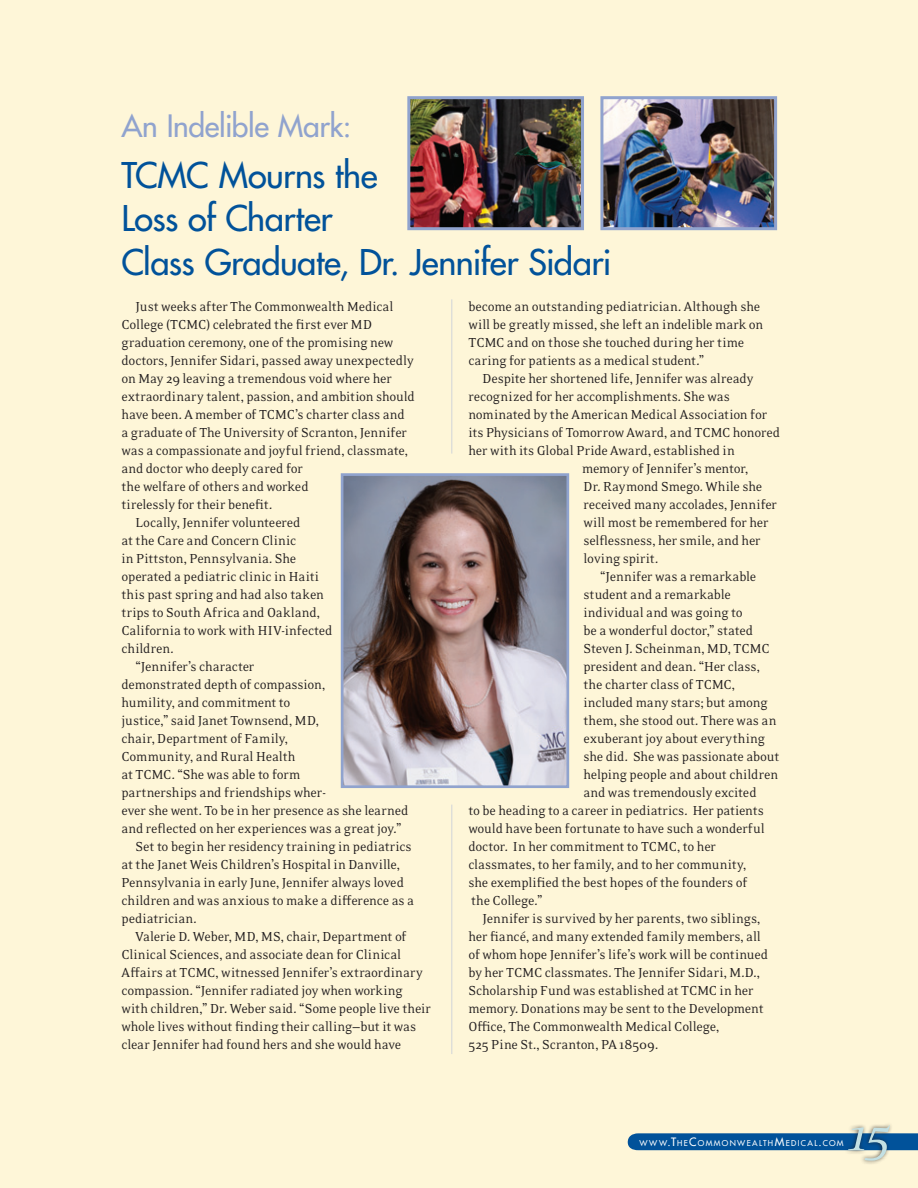
<style>
.page{position:relative;width:918px;height:1188px;background:#fef6d8}
.page>*{position:absolute;margin:0;border:0;box-sizing:border-box;transform-origin:0 0}
.t1{font:italic 52.5px "Eidetic Neo";color:#c3e0e3}
.t2{font:34.5px/43.5px "Futura";letter-spacing:-.015em;color:#01529a}
.t3{font:30px "Futura";letter-spacing:-.015em;color:#90a3ce}
.t4{font:15px/18px "Eidetic Neo";letter-spacing:-.01em;color:#231f20;scale:.95 1}
.t5{font:7.8px "Futura";letter-spacing:.17em;color:#fff}
.s1{font-size:11.25px}
</style>
<div class="page">
<div style="left:628px;top:1133px;width:290px;height:17px;background:#01529a"></div>
<div style="left:844px;top:1121px;width:50px;height:44px;background:#231f20;opacity:.75"></div>
<hr style="left:451px;top:299px;width:1px;height:155px;background:#d0d4d8">
<hr style="left:451px;top:805px;width:1px;height:249px;background:#d0d4d8">
<img style="left:345px;top:477px;width:220px;height:307px">
<div style="left:341px;top:473px;width:228px;height:315px;border:3px solid #90a3ce"></div>
<img style="left:411px;top:100px;width:169px;height:126px">
<div style="left:407px;top:96px;width:177px;height:134px;border:3px solid #90a3ce"></div>
<img style="left:604px;top:100px;width:169px;height:126px">
<div style="left:600px;top:96px;width:177px;height:134px;border:3px solid #90a3ce"></div>
<p class="t3" style="left:122px;top:107px;width:231px">An Indelible Mark:</p>
<p class="t2" style="left:122px;top:153px;width:492px">TCMC Mourns the<br>Loss of Charter<br>Class Graduate, Dr. Jennifer Sidari</p>
<p class="t4" style="left:122px;top:298px;width:310px;text-indent:14px">Just weeks after The Commonwealth Medical College (TCMC) celebrated the first ever MD graduation ceremony, one of the promising new doctors, Jennifer Sidari, passed away unexpectedly on May 29 leaving a tremendous void where her extraordinary talent, passion, and ambition should have been. A member of TCMC’s charter class and a graduate of The University of Scranton, Jennifer was a compassionate and joyful friend, classmate, and doctor who deeply cared for<br>the welfare of others and worked<br>tirelessly for their benefit.</p>
<p class="t4" style="left:122px;top:514px;width:224px;text-indent:14px">Locally, Jennifer volunteered<br>at the Care and Concern Clinic<br>in Pittston, Pennsylvania. She operated a pediatric clinic in Haiti this past spring and had also taken trips to South Africa and Oakland,<br>California to work with HIV-infected children.</p>
<p class="t4" style="left:122px;top:658px;width:304px;text-indent:14px">“Jennifer’s character<br>demonstrated depth of compassion,<br>humility, and commitment to<br>justice,” said Janet Townsend, MD,<br>chair, Department of Family,<br>Community, and Rural Health<br>at TCMC. “She was able to form<br>partnerships and friendships wher-<br>ever she went. To be in her presence as she learned and reflected on her experiences was a great joy.”</p>
<p class="t4" style="left:122px;top:838px;width:310px;text-indent:14px">Set to begin her residency training in pediatrics at the Janet Weis Children’s Hospital in Danville, Pennsylvania in early June, Jennifer always loved children and was anxious to make a difference as a pediatrician.</p>
<p class="t4" style="left:122px;top:928px;width:327px;text-indent:14px">Valerie D. Weber, MD, MS, chair, Department of Clinical Sciences, and associate dean for Clinical Affairs at TCMC, witnessed Jennifer’s extraordinary compassion. “Jennifer radiated joy when working with children,” Dr. Weber said. “Some people live their whole lives without finding their calling—but it was clear Jennifer had found hers and she would have</p>
<p class="t4" style="left:468px;top:298px;width:312px">become an outstanding pediatrician. Although she will be greatly missed, she left an indelible mark on TCMC and on those she touched during her time caring for patients as a medical student.”</p>
<p class="t4" style="left:482px;top:370px;width:287px">Despite her shortened life, Jennifer was already</p>
<p class="t4" style="left:468px;top:388px;width:277px">recognized for her accomplishments. She was</p>
<p class="t4" style="left:468px;top:406px;width:316px">nominated by the American Medical Association for</p>
<p class="t4" style="left:468px;top:424px;width:330px">its Physicians of Tomorrow Award, and TCMC honored</p>
<p class="t4" style="left:468px;top:442px;width:282px">her with its Global Pride Award, established in</p>
<p class="t4" style="left:582px;top:460px;width:177px">memory of Jennifer’s mentor,</p>
<p class="t4" style="left:584px;top:478px;width:190px">Dr. Raymond Smego. While she</p>
<p class="t4" style="left:584px;top:496px;width:205px">received many accolades, Jennifer</p>
<p class="t4" style="left:584px;top:514px;width:196px">will most be remembered for her</p>
<p class="t4" style="left:584px;top:532px;width:188px">selflessness, her smile, and her</p>
<p class="t4" style="left:584px;top:550px;width:80px">loving spirit.</p>
<p class="t4" style="left:600px;top:568px;width:166px">“Jennifer was a remarkable</p>
<p class="t4" style="left:584px;top:586px;width:157px">student and a remarkable</p>
<p class="t4" style="left:584px;top:604px;width:169px">individual and was going to</p>
<p class="t4" style="left:584px;top:622px;width:180px">be a wonderful doctor,” stated</p>
<p class="t4" style="left:584px;top:640px;width:197px">Steven J. Scheinman, MD, TCMC</p>
<p class="t4" style="left:584px;top:658px;width:187px">president and dean. “Her class,</p>
<p class="t4" style="left:584px;top:676px;width:161px">the charter class of TCMC,</p>
<p class="t4" style="left:584px;top:694px;width:195px">included many stars; but among</p>
<p class="t4" style="left:584px;top:712px;width:205px">them, she stood out. There was an</p>
<p class="t4" style="left:584px;top:730px;width:193px">exuberant joy about everything</p>
<p class="t4" style="left:584px;top:748px;width:208px">she did. She was passionate about</p>
<p class="t4" style="left:584px;top:766px;width:206px">helping people and about children</p>
<p class="t4" style="left:584px;top:784px;width:184px">and was tremendously excited</p>
<p class="t4" style="left:468px;top:802px;width:312px">to be heading to a career in pediatrics. Her patients</p>
<p class="t4" style="left:468px;top:820px;width:314px">would have been fortunate to have such a wonderful</p>
<p class="t4" style="left:468px;top:838px;width:262px">doctor. In her commitment to TCMC, to her</p>
<p class="t4" style="left:468px;top:856px;width:294px">classmates, to her family, and to her community,</p>
<p class="t4" style="left:468px;top:874px;width:295px">she exemplified the best hopes of the founders of</p>
<p class="t4" style="left:471px;top:892px;width:77px">the College.”</p>
<p class="t4" style="left:468px;top:910px;width:317px;text-indent:14px">Jennifer is survived by her parents, two siblings, her fiancé, and many extended family members, all of whom hope Jennifer’s life’s work will be continued by her TCMC classmates. The Jennifer Sidari, M.D., Scholarship Fund was established at TCMC in her memory. Donations may be sent to the Development Office, The Commonwealth Medical College,<br>525 Pine St., Scranton, PA 18509.</p>
<p class="t5" style="left:640px;top:1138px;width:206px">WWW<span class="s1">.T</span>HE<span class="s1">C</span>OMMONWEALTH<span class="s1">M</span>EDICAL<span class="s1">.</span>COM</p>
<p class="t1" style="left:848px;top:1108px;width:44px">15</p>
</div>
